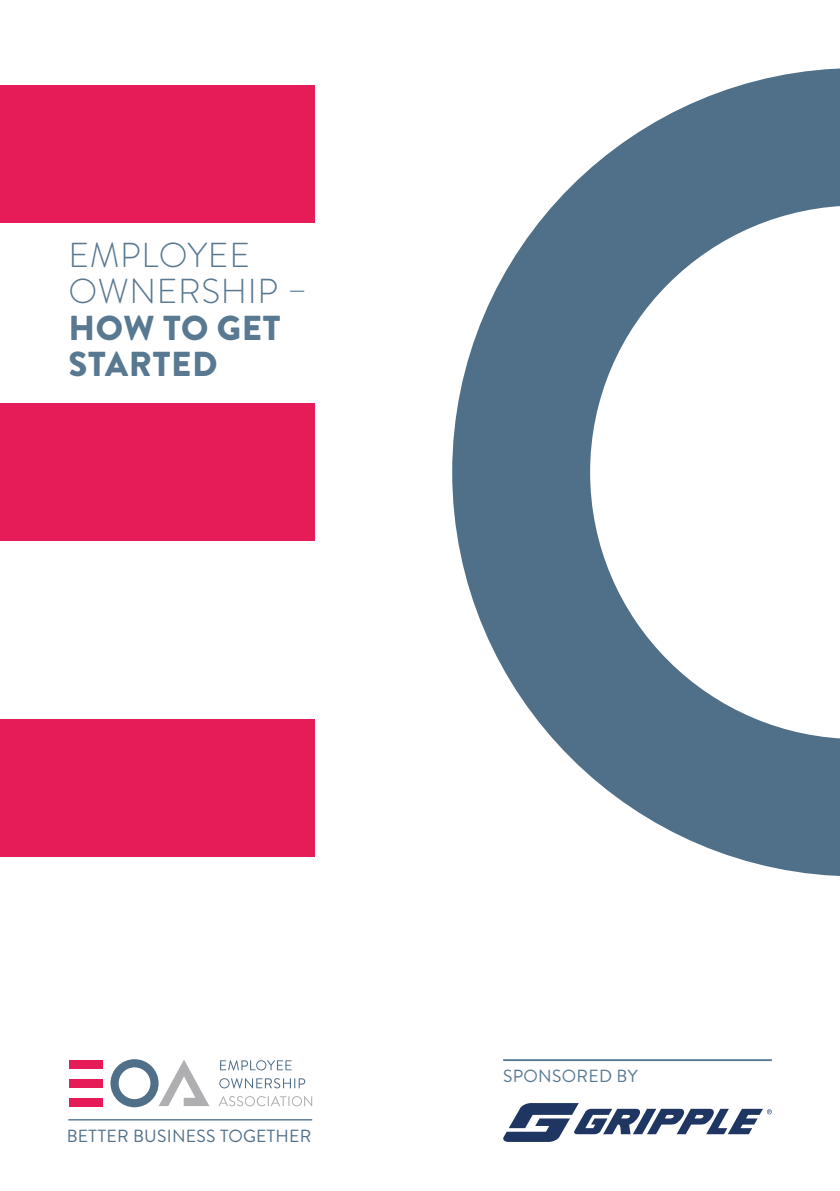
<style>
.page{position:relative;width:840px;height:1191px;background:#fff}
.page>*{position:absolute;margin:0;border:0;box-sizing:border-box;transform-origin:0 0}
.t1{font:300 34.6px/36px "Brandon Grotesque";letter-spacing:.02em;color:#587991}
.t2{font:900 34.6px/36px "Brandon Grotesque";letter-spacing:.02em;color:#587991}
.t3{font:17.6px "Brandon Grotesque";letter-spacing:.015em;color:#507089}
.t4{font:17.6px "Brandon Grotesque";letter-spacing:.015em;color:#587991}
</style>
<div class="page">
<svg style="left:452px;top:68px;width:387px;height:808px"></svg>
<div style="left:0;top:719px;width:314px;height:137px;background:#e61c59"></div>
<div style="left:0;top:404px;width:314px;height:137px;background:#e61c59"></div>
<div style="left:0;top:86px;width:314px;height:137px;background:#e61c59"></div>
<hr style="left:503px;top:1059px;width:268px;height:2px;background:#587991">
<svg style="left:503px;top:1103px;width:268px;height:39px"></svg>
<hr style="left:68px;top:1119px;width:244px;height:1px;background:#587991">
<svg style="left:220px;top:1060px;width:71px;height:10px"></svg>
<svg style="left:218px;top:1096px;width:94px;height:10px"></svg>
<svg style="left:219px;top:1078px;width:86px;height:10px"></svg>
<div style="left:69px;top:1098px;width:33px;height:8px;background:#e61c59"></div>
<div style="left:69px;top:1079px;width:33px;height:8px;background:#e61c59"></div>
<div style="left:69px;top:1060px;width:33px;height:8px;background:#e61c59"></div>
<svg style="left:110px;top:1059px;width:99px;height:48px"></svg>
<h1 class="t1" style="left:68px;top:237px;width:241px">EMPLOYEE<br>OWNERSHIP –</h1>
<h1 class="t2" style="left:68px;top:310px;width:214px">HOW TO GET<br>STARTED</h1>
<p class="t3" style="left:67px;top:1123px;width:246px">BETTER BUSINESS TOGETHER</p>
<p class="t4" style="left:503px;top:1064px;width:136px">SPONSORED BY</p>
</div>
